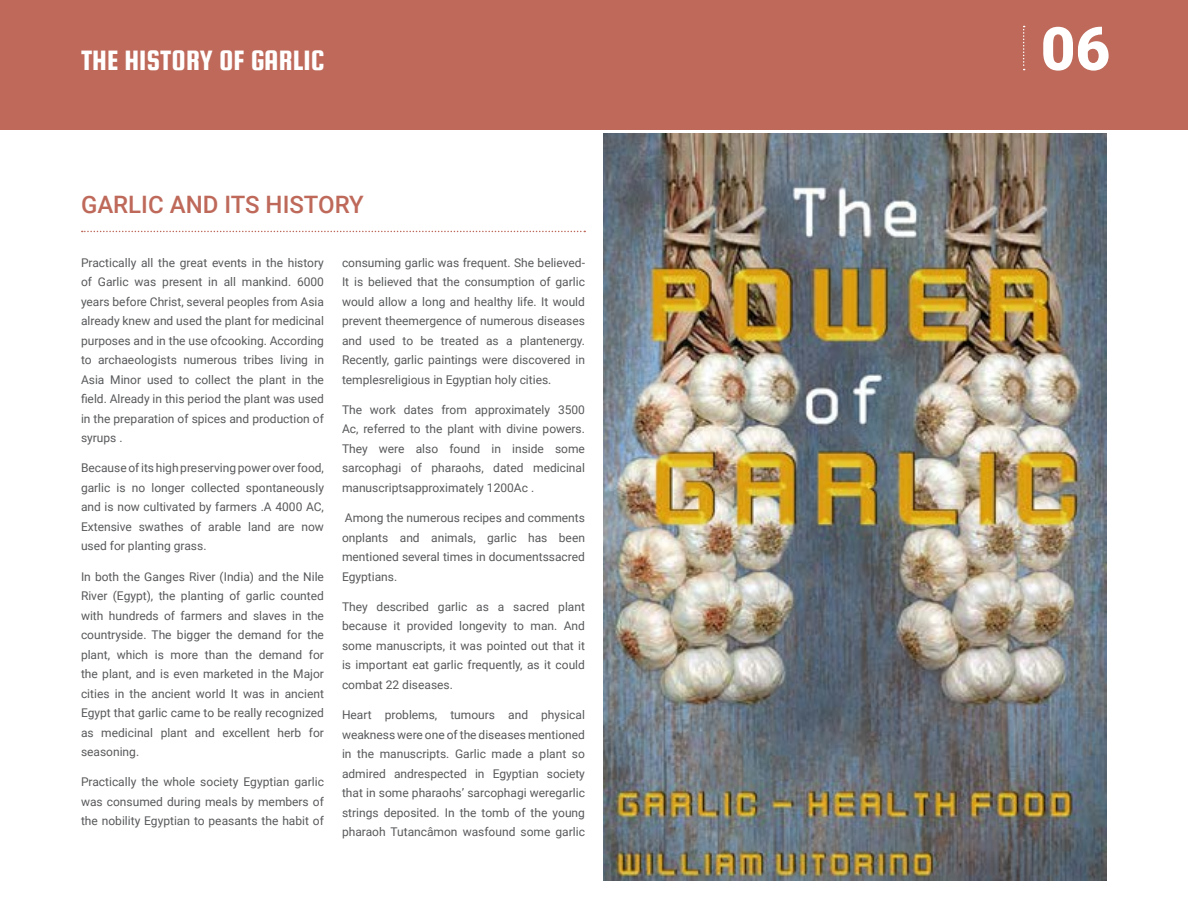
<style>
.page{position:relative;width:1188px;height:918px;background:#fff}
.page>*{position:absolute;margin:0;border:0;box-sizing:border-box;transform-origin:0 0}
.t1{font:900 60px "Roboto";color:#fff}
.t2{font:30px "Squada One";color:#fff}
.t3{font:500 24px "Roboto";color:#be695a}
.t4{font:12px/19.5px "Roboto";color:#58595b;text-align:justify}
</style>
<div class="page">
<div style="left:0;top:0;width:1188px;height:129px;background:#be695a"></div>
<svg style="left:1023px;top:26px;width:2px;height:44px"></svg>
<img style="left:603px;top:133px;width:504px;height:747px">
<svg style="left:82px;top:231px;width:503px;height:1px"></svg>
<h2 class="t2" style="left:81px;top:45px;width:245px">THE HISTORY OF GARLIC</h2>
<h3 class="t3" style="left:81px;top:188px;width:284px">GARLIC AND ITS HISTORY</h3>
<p class="t4" style="left:81px;top:252px;width:245px">Practically all the great events in the history of Garlic was present in all mankind. 6000 years before Christ, several peoples from Asia already knew and used the plant for medicinal purposes and in the use ofcooking. According to archaeologists numerous tribes living in Asia Minor used to collect the plant in the field. Already in this period the plant was used in the preparation of spices and production of syrups .</p>
<p class="t4" style="left:81px;top:458px;width:245px">Because of its high preserving power over food, garlic is no longer collected spontaneously and is now cultivated by farmers .A 4000 AC, Extensive swathes of arable land are now used for planting grass.</p>
<p class="t4" style="left:81px;top:566px;width:245px">In both the Ganges River (India) and the Nile River (Egypt), the planting of garlic counted with hundreds of farmers and slaves in the countryside. The bigger the demand for the plant, which is more than the demand for the plant, and is even marketed in the Major cities in the ancient world It was in ancient Egypt that garlic came to be really recognized as medicinal plant and excellent herb for seasoning.</p>
<p class="t4" style="left:81px;top:772px;width:244px">Practically the whole society Egyptian garlic was consumed during meals by members of the nobility Egyptian to peasants the habit of</p>
<p class="t4" style="left:342px;top:252px;width:245px">consuming garlic was frequent. She believed-It is believed that the consumption of garlic would allow a long and healthy life. It would prevent theemergence of numerous diseases and used to be treated as a plantenergy.<br>Recently, garlic paintings were discovered in templesreligious in Egyptian holy cities.</p>
<p class="t4" style="left:342px;top:399px;width:245px">The work dates from approximately 3500<br>Ac, referred to the plant with divine powers.<br>They were also found in inside some sarcophagi of pharaohs, dated medicinal manuscriptsapproximately 1200Ac .</p>
<p class="t4" style="left:342px;top:508px;width:245px">Among the numerous recipes and comments onplants and animals, garlic has been mentioned several times in documentssacred Egyptians.</p>
<p class="t4" style="left:342px;top:596px;width:245px">They described garlic as a sacred plant because it provided longevity to man. And some manuscripts, it was pointed out that it is important eat garlic frequently, as it could combat 22 diseases.</p>
<p class="t4" style="left:342px;top:705px;width:245px">Heart problems, tumours and physical weakness were one of the diseases mentioned in the manuscripts. Garlic made a plant so admired andrespected in Egyptian society that in some pharaohs’ sarcophagi weregarlic strings deposited. In the tomb of the young pharaoh Tutancâmon wasfound some garlic</p>
<h1 class="t1" style="left:1041px;top:7px;width:71px">06</h1>
</div>
